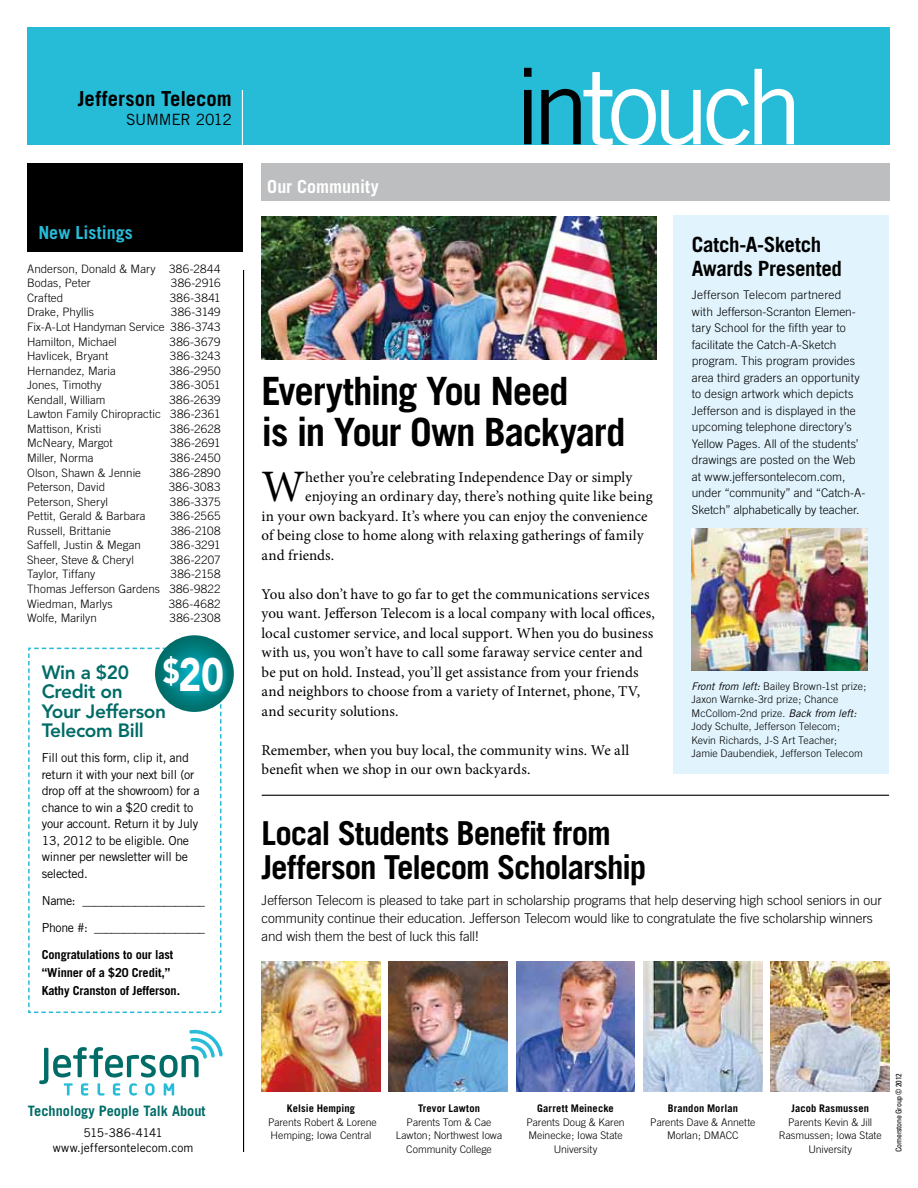
<style>
.page{position:relative;width:918px;height:1188px;background:#fff}
.page>*{position:absolute;margin:0;border:0;box-sizing:border-box;transform-origin:0 0}
.t1{font:104.4px "Trade Gothic";letter-spacing:-.085em;color:#fff}
.t2{font:900 46.5px "Avenir";color:#fff;scale:.83 1}
.t3{font:45px "Minion Pro";color:#000}
.t4{font:700 39px/40.5px "Trade Gothic";letter-spacing:-.035em;color:#000}
.t5{font:700 33px/34.5px "Trade Gothic";letter-spacing:-.035em;color:#000}
.t6{font:700 21px/24px "Trade Gothic";letter-spacing:-.015em;color:#000}
.t7{font:700 20.7px "Trade Gothic";color:#000}
.t8{font:800 19.2px/19.5px "Avenir";letter-spacing:-.02em;color:#006c67}
.t9{font:700 18px "Trade Gothic";color:#fff}
.t10{font:700 18px "Trade Gothic";color:#27bcd7}
.t11{font:15.6px "Trade Gothic";letter-spacing:-.02em;color:#000}
.t12{font:15px/19.5px "Minion Pro";color:#000}
.t13{font:700 14.4px "Trade Gothic";color:#006c67}
.t14{font:300 13.5px/18px "Trade Gothic";letter-spacing:-.01em;color:#000}
.t15{font:12.3px/16.5px "Trade Gothic";letter-spacing:-.025em;color:#000}
.t16{font:700 12.3px/18px "Trade Gothic";letter-spacing:-.01em;color:#000}
.t17{font:300 12px/16.5px "Trade Gothic";color:#000}
.t18{font:12px/15px "Trade Gothic";letter-spacing:.005em;color:#000;text-align:center}
.t19{font:300 11.7px/14.5px "Trade Gothic";letter-spacing:.005em;color:#000;text-align:justify}
.t20{font:300 10.5px/13.5px "Trade Gothic";color:#000;text-align:center}
.t21{font:700 10.5px "Trade Gothic";letter-spacing:.015em;color:#000}
.t22{font:condensed 7.8px "Univers";letter-spacing:-.03em;color:#000}
.s1{color:#000}
.s2{font-weight:400;font-style:italic}
</style>
<div class="page">
<div style="left:27px;top:164px;width:216px;height:88px;background:#000"></div>
<div style="left:27px;top:28px;width:863px;height:116px;background:#26bcd7"></div>
<hr style="left:242px;top:90px;width:1px;height:63px;background:#fff">
<hr style="left:243px;top:270px;width:1px;height:882px;background:#000">
<svg style="left:39px;top:1030px;width:184px;height:66px"></svg>
<img style="left:516px;top:962px;width:119px;height:129px">
<div style="left:674px;top:215px;width:216px;height:559px;background:#e1f4fd"></div>
<img style="left:692px;top:528px;width:175px;height:143px">
<img style="left:644px;top:962px;width:118px;height:129px">
<img style="left:261px;top:962px;width:119px;height:129px">
<img style="left:771px;top:962px;width:119px;height:129px">
<img style="left:389px;top:962px;width:119px;height:129px">
<svg style="left:28px;top:635px;width:206px;height:378px"></svg>
<div style="left:162px;top:654px;width:67px;height:43px;background:#27bcd7;opacity:.35"></div>
<div style="left:262px;top:164px;width:628px;height:37px;background:#bcbec0"></div>
<hr style="left:262px;top:795px;width:627px;height:1px;background:#000">
<img style="left:261px;top:217px;width:396px;height:143px">
<h3 class="t7" style="left:78px;top:86px;width:155px">Jefferson Telecom</h3>
<p class="t11" style="left:126px;top:110px;width:107px">SUMMER 2012</p>
<p class="t10" style="left:38px;top:221px;width:96px">New Listings</p>
<p class="t19" style="left:27px;top:261px;width:195px">Anderson, Donald &amp; Mary 386-2844<br>Bodas, Peter</p>
<p class="t19" style="left:171px;top:276px;width:51px">386-2916</p>
<p class="t19" style="left:27px;top:290px;width:38px">Crafted</p>
<p class="t19" style="left:170px;top:290px;width:52px">386-3841</p>
<p class="t19" style="left:27px;top:305px;width:68px">Drake, Phyllis</p>
<p class="t19" style="left:27px;top:305px;width:195px;text-indent:144px">386-3149<br>Fix-A-Lot Handyman Service 386-3743<br>Hamilton, Michael</p>
<p class="t19" style="left:170px;top:334px;width:52px">386-3679</p>
<p class="t19" style="left:27px;top:349px;width:83px">Havlicek, Bryant</p>
<p class="t19" style="left:170px;top:349px;width:52px">386-3243</p>
<p class="t19" style="left:27px;top:363px;width:90px">Hernandez, Maria</p>
<p class="t19" style="left:170px;top:363px;width:53px">386-2950</p>
<p class="t19" style="left:27px;top:378px;width:76px">Jones, Timothy</p>
<p class="t19" style="left:170px;top:378px;width:52px">386-3051</p>
<p class="t19" style="left:27px;top:392px;width:80px">Kendall, William</p>
<p class="t19" style="left:27px;top:392px;width:195px;text-indent:142px">386-2639<br>Lawton Family Chiropractic 386-2361<br>Mattison, Kristi</p>
<p class="t19" style="left:170px;top:421px;width:52px">386-2628</p>
<p class="t19" style="left:27px;top:436px;width:87px">McNeary, Margot</p>
<p class="t19" style="left:171px;top:436px;width:52px">386-2691</p>
<p class="t19" style="left:27px;top:450px;width:68px">Miller, Norma</p>
<p class="t19" style="left:170px;top:450px;width:52px">386-2450</p>
<p class="t19" style="left:27px;top:465px;width:116px">Olson, Shawn &amp; Jennie</p>
<p class="t19" style="left:169px;top:465px;width:53px">386-2890</p>
<p class="t19" style="left:27px;top:480px;width:80px">Peterson, David</p>
<p class="t19" style="left:169px;top:480px;width:53px">386-3083</p>
<p class="t19" style="left:27px;top:494px;width:83px">Peterson, Sheryl</p>
<p class="t19" style="left:170px;top:494px;width:52px">386-3375</p>
<p class="t19" style="left:27px;top:509px;width:120px">Pettit, Gerald &amp; Barbara</p>
<p class="t19" style="left:170px;top:509px;width:52px">386-2565</p>
<p class="t19" style="left:27px;top:523px;width:85px">Russell, Brittanie</p>
<p class="t19" style="left:171px;top:523px;width:51px">386-2108</p>
<p class="t19" style="left:27px;top:538px;width:115px">Saffell, Justin &amp; Megan</p>
<p class="t19" style="left:170px;top:538px;width:52px">386-3291</p>
<p class="t19" style="left:27px;top:552px;width:108px">Sheer, Steve &amp; Cheryl</p>
<p class="t19" style="left:170px;top:552px;width:52px">386-2207</p>
<p class="t19" style="left:27px;top:567px;width:70px">Taylor, Tiffany</p>
<p class="t19" style="left:27px;top:567px;width:195px;text-indent:143px">386-2158<br>Thomas Jefferson Gardens 386-9822<br>Wiedman, Marlys</p>
<p class="t19" style="left:169px;top:596px;width:53px">386-4682</p>
<p class="t19" style="left:27px;top:611px;width:71px">Wolfe, Marilyn</p>
<p class="t19" style="left:170px;top:611px;width:53px">386-2308</p>
<h2 class="t2" style="left:163px;top:646px;width:76px"><sup>$</sup>20</h2>
<p class="t8" style="left:42px;top:662px;width:126px">Win a $20<br>Credit on<br>Your Jefferson<br>Telecom Bill</p>
<p class="t15" style="left:42px;top:750px;width:159px">Fill out this form, clip it, and return it with your next bill (or drop off at the showroom) for a chance to win a $20 credit to your account. Return it by July<br>13, 2012 to be eligible. One winner per newsletter will be selected.</p>
<p class="t15" style="left:42px;top:887px;width:165px;line-height:27px">Name: _____________________<br>Phone #: ___________________</p>
<p class="t16" style="left:42px;top:945px;width:140px">Congratulations to our last “Winner of a $20 Credit,”<br>Kathy Cranston of Jefferson.</p>
<p class="t13" style="left:28px;top:1102px;width:179px">Technology People Talk About</p>
<p class="t18" style="left:53px;top:1125px;width:142px">515-386-4141 www.jeffersontelecom.com</p>
<p class="t9" style="left:267px;top:176px;width:113px">Our Community</p>
<h1 class="t1" style="left:513px;top:44px;width:292px"><span class="s1">in</span>touch</h1>
<h3 class="t4" style="left:262px;top:371px;width:365px">Everything You Need<br>is in Your Own Backyard</h3>
<h3 class="t3" style="left:262px;top:457px;width:45px">W</h3>
<p class="t12" style="left:305px;top:467px;width:328px">hether you’re celebrating Independence Day or simply</p>
<p class="t12" style="left:305px;top:487px;width:349px">enjoying an ordinary day, there’s nothing quite like being</p>
<p class="t12" style="left:262px;top:506px;width:387px">in your own backyard. It’s where you can enjoy the convenience</p>
<p class="t12" style="left:262px;top:526px;width:383px">of being close to home along with relaxing gatherings of family</p>
<p class="t12" style="left:262px;top:545px;width:74px">and friends.</p>
<p class="t12" style="left:262px;top:584px;width:395px">You also don’t have to go far to get the communications services you want. Jefferson Telecom is a local company with local offices, local customer service, and local support. When you do business with us, you won’t have to call some faraway service center and be put on hold. Instead, you’ll get assistance from your friends and neighbors to choose from a variety of Internet, phone, TV, and security solutions.</p>
<p class="t12" style="left:262px;top:740px;width:369px">Remember, when you buy local, the community wins. We all benefit when we shop in our own backyards.</p>
<h3 class="t6" style="left:692px;top:232px;width:152px">Catch-A-Sketch<br>Awards Presented</h3>
<p class="t17" style="left:692px;top:287px;width:175px">Jefferson Telecom partnered with Jefferson-Scranton Elemen&shy;tary School for the fifth year to facilitate the Catch-A-Sketch program. This program provides area third graders an opportunity to design artwork which depicts<br>Jefferson and is displayed in the upcoming telephone directory’s<br>Yellow Pages. All of the students’ drawings are posted on the Web at www.jeffersontelecom.com, under “community” and “Catch-A-<br>Sketch” alphabetically by teacher.</p>
<p class="t20" style="left:692px;top:679px;width:177px;text-align:left"><span class="s2">Front from left:</span> Bailey Brown-1st prize; Jaxon Warnke-3rd prize; Chance McCollom-2nd prize. <span class="s2">Back from left:<br></span>Jody Schulte, Jefferson Telecom; Kevin Richards, J-S Art Teacher;<br>Jamie Daubendiek, Jefferson Telecom</p>
<h3 class="t5" style="left:262px;top:815px;width:386px">Local Students Benefit from<br>Jefferson Telecom Scholarship</h3>
<p class="t14" style="left:262px;top:891px;width:622px">Jefferson Telecom is pleased to take part in scholarship programs that help deserving high school seniors in our community continue their education. Jefferson Telecom would like to congratulate the five scholarship winners and wish them the best of luck this fall!</p>
<p class="t21" style="left:287px;top:1102px;width:70px">Kelsie Hemping</p>
<p class="t20" style="left:268px;top:1115px;width:110px;text-align:left">Parents Robert &amp; Lorene<br>Hemping; Iowa Central</p>
<p class="t21" style="left:418px;top:1102px;width:64px">Trevor Lawton</p>
<p class="t20" style="left:396px;top:1115px;width:108px">Parents Tom &amp; Cae<br>Lawton; Northwest Iowa<br>Community College</p>
<p class="t21" style="left:537px;top:1102px;width:78px">Garrett Meinecke</p>
<p class="t20" style="left:526px;top:1115px;width:100px">Parents Doug &amp; Karen<br>Meinecke; Iowa State<br>University</p>
<p class="t21" style="left:668px;top:1102px;width:72px">Brandon Morlan</p>
<p class="t20" style="left:650px;top:1115px;width:107px">Parents Dave &amp; Annette<br>Morlan; DMACC</p>
<p class="t21" style="left:791px;top:1102px;width:79px">Jacob Rasmussen</p>
<p class="t20" style="left:779px;top:1115px;width:104px">Parents Kevin &amp; Jill<br>Rasmussen; Iowa State<br>University</p>
<p class="t22" style="left:894px;top:1152px;width:80px;rotate:-90deg">Cornerstone Group © 2012</p>
</div>
